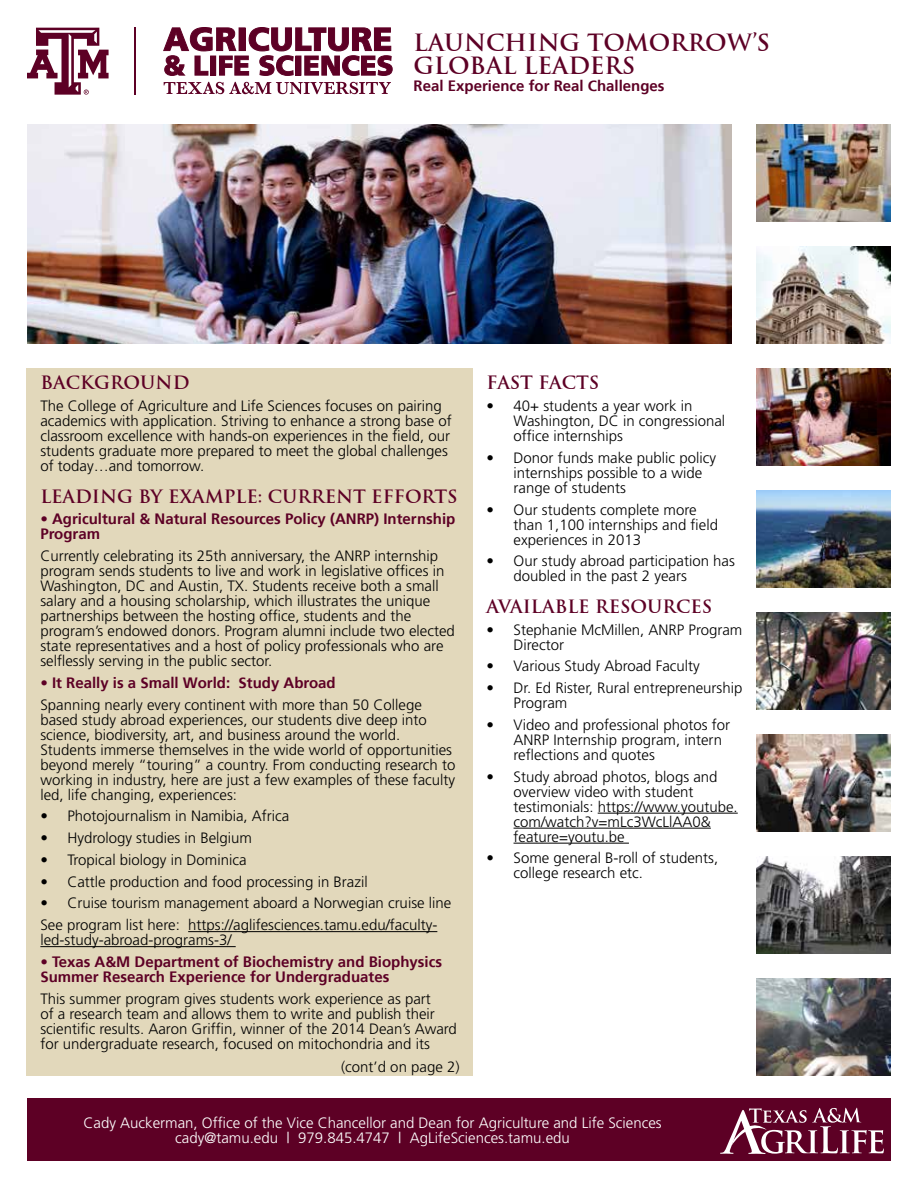
<style>
.page{position:relative;width:918px;height:1188px;background:#fff}
.page>*{position:absolute;margin:0;border:0;box-sizing:border-box;transform-origin:0 0}
.t1{font:700 23.25px/23.2px "Trajan";color:#5d0025}
.t2{font:700 18px "Trajan";color:#5d0025}
.t3{font:300 15px/15px "Frutiger";color:#000}
.t4{font:700 15px/15px "Frutiger LT Std";color:#5d0025}
.t5{font:300 15px/15px "Frutiger";color:#fff;text-align:center}
</style>
<div class="page">
<div style="left:27px;top:1098px;width:864px;height:63px;background:#5d0025"></div>
<svg style="left:720px;top:1108px;width:164px;height:46px"></svg>
<svg style="left:27px;top:28px;width:82px;height:67px"></svg>
<hr style="left:134px;top:27px;width:2px;height:68px;background:#5d0025">
<svg style="left:164px;top:82px;width:227px;height:12px"></svg>
<svg style="left:163px;top:27px;width:230px;height:49px"></svg>
<div style="left:27px;top:368px;width:446px;height:708px;background:#e2d8bb"></div>
<img style="left:27px;top:124px;width:704px;height:219px">
<img style="left:756px;top:124px;width:135px;height:97px">
<img style="left:756px;top:246px;width:135px;height:97px">
<img style="left:756px;top:368px;width:135px;height:97px">
<img style="left:756px;top:490px;width:135px;height:98px">
<img style="left:756px;top:612px;width:135px;height:98px">
<img style="left:756px;top:734px;width:135px;height:98px">
<img style="left:756px;top:856px;width:135px;height:98px">
<img style="left:756px;top:978px;width:135px;height:98px">
<hr style="left:188px;top:931px;width:249px;height:1px;background:#000">
<hr style="left:40px;top:946px;width:196px;height:1px;background:#000">
<hr style="left:598px;top:813px;width:140px;height:1px;background:#000">
<hr style="left:514px;top:828px;width:197px;height:1px;background:#000">
<hr style="left:514px;top:843px;width:115px;height:1px;background:#000">
<h1 class="t1" style="left:414px;top:30px;width:358px">LAUNCHING TOMORROW’S<br>GLOBAL LEADERS</h1>
<p class="t4" style="left:414px;top:78px;width:252px">Real Experience for Real Challenges</p>
<p class="t2" style="left:40px;top:372px;width:151px">BACKGROUND</p>
<p class="t3" style="left:40px;top:398px;width:413px">The College of Agriculture and Life Sciences focuses on pairing academics with application. Striving to enhance a strong base of classroom excellence with hands-on experiences in the field, our students graduate more prepared to meet the global challenges of today…and tomorrow.</p>
<p class="t2" style="left:40px;top:485px;width:419px">LEADING BY EXAMPLE: CURRENT EFFORTS</p>
<p class="t4" style="left:40px;top:512px;width:417px">• Agricultural &amp; Natural Resources Policy (ANRP) Internship<br>Program</p>
<p class="t3" style="left:40px;top:548px;width:416px">Currently celebrating its 25th anniversary, the ANRP internship program sends students to live and work in legislative offices in Washington, DC and Austin, TX. Students receive both a small salary and a housing scholarship, which illustrates the unique partnerships between the hosting office, students and the program’s endowed donors. Program alumni include two elected state representatives and a host of policy professionals who are selflessly serving in the public sector.</p>
<p class="t4" style="left:40px;top:675px;width:297px">• It Really is a Small World: Study Abroad</p>
<p class="t3" style="left:40px;top:697px;width:417px">Spanning nearly every continent with more than 50 College based study abroad experiences, our students dive deep into science, biodiversity, art, and business around the world.<br>Students immerse themselves in the wide world of opportunities beyond merely “touring” a country. From conducting research to working in industry, here are just a few examples of these faculty led, life changing, experiences:</p>
<p class="t3" style="left:40px;top:809px;width:250px">• Photojournalism in Namibia, Africa</p>
<p class="t3" style="left:40px;top:830px;width:213px">• Hydrology studies in Belgium</p>
<p class="t3" style="left:40px;top:852px;width:208px">• Tropical biology in Dominica</p>
<p class="t3" style="left:40px;top:874px;width:329px">• Cattle production and food processing in Brazil</p>
<p class="t3" style="left:40px;top:892px;width:412px;line-height:21.8px">• Cruise tourism management aboard a Norwegian cruise line<br>See program list here: https://aglifesciences.tamu.edu/faculty-</p>
<p class="t3" style="left:40px;top:932px;width:193px">led-study-abroad-programs-3/</p>
<p class="t4" style="left:40px;top:954px;width:403px">• Texas A&amp;M Department of Biochemistry and Biophysics<br>Summer Research Experience for Undergraduates</p>
<p class="t3" style="left:40px;top:991px;width:418px">This summer program gives students work experience as part<br>of a research team and allows them to write and publish their scientific results. Aaron Griffin, winner of the 2014 Dean’s Award for undergraduate research, focused on mitochondria and its</p>
<p class="t3" style="left:341px;top:1059px;width:120px">(cont’d on page 2)</p>
<p class="t2" style="left:487px;top:372px;width:114px">FAST FACTS</p>
<p class="t3" style="left:514px;top:398px;width:213px;text-indent:-27px">• 40+ students a year work in<br>Washington, DC in congressional office internships</p>
<p class="t3" style="left:514px;top:450px;width:204px;text-indent:-27px">• Donor funds make public policy internships possible to a wide range of students</p>
<p class="t3" style="left:514px;top:502px;width:206px;text-indent:-27px">• Our students complete more than 1,100 internships and field experiences in 2013</p>
<p class="t3" style="left:514px;top:554px;width:223px;text-indent:-27px">• Our study abroad participation has doubled in the past 2 years</p>
<p class="t2" style="left:487px;top:595px;width:227px">AVAILABLE RESOURCES</p>
<p class="t3" style="left:514px;top:622px;width:230px;text-indent:-27px">• Stephanie McMillen, ANRP Program<br>Director</p>
<p class="t3" style="left:487px;top:659px;width:215px">• Various Study Abroad Faculty</p>
<p class="t3" style="left:514px;top:680px;width:230px;text-indent:-27px">• Dr. Ed Rister, Rural entrepreneurship<br>Program</p>
<p class="t3" style="left:514px;top:717px;width:218px;text-indent:-27px">• Video and professional photos for<br>ANRP Internship program, intern reflections and quotes</p>
<p class="t3" style="left:514px;top:769px;width:226px;text-indent:-27px">• Study abroad photos, blogs and overview video with student testimonials: https://www.youtube. com/watch?v=mLc3WcLlAA0&amp; feature=youtu.be</p>
<p class="t3" style="left:514px;top:851px;width:206px;text-indent:-27px">• Some general B-roll of students, college research etc.</p>
<p class="t5" style="left:84px;top:1115px;width:580px">Cady Auckerman, Office of the Vice Chancellor and Dean for Agriculture and Life Sciences cady@tamu.edu | 979.845.4747 | AgLifeSciences.tamu.edu</p>
</div>
